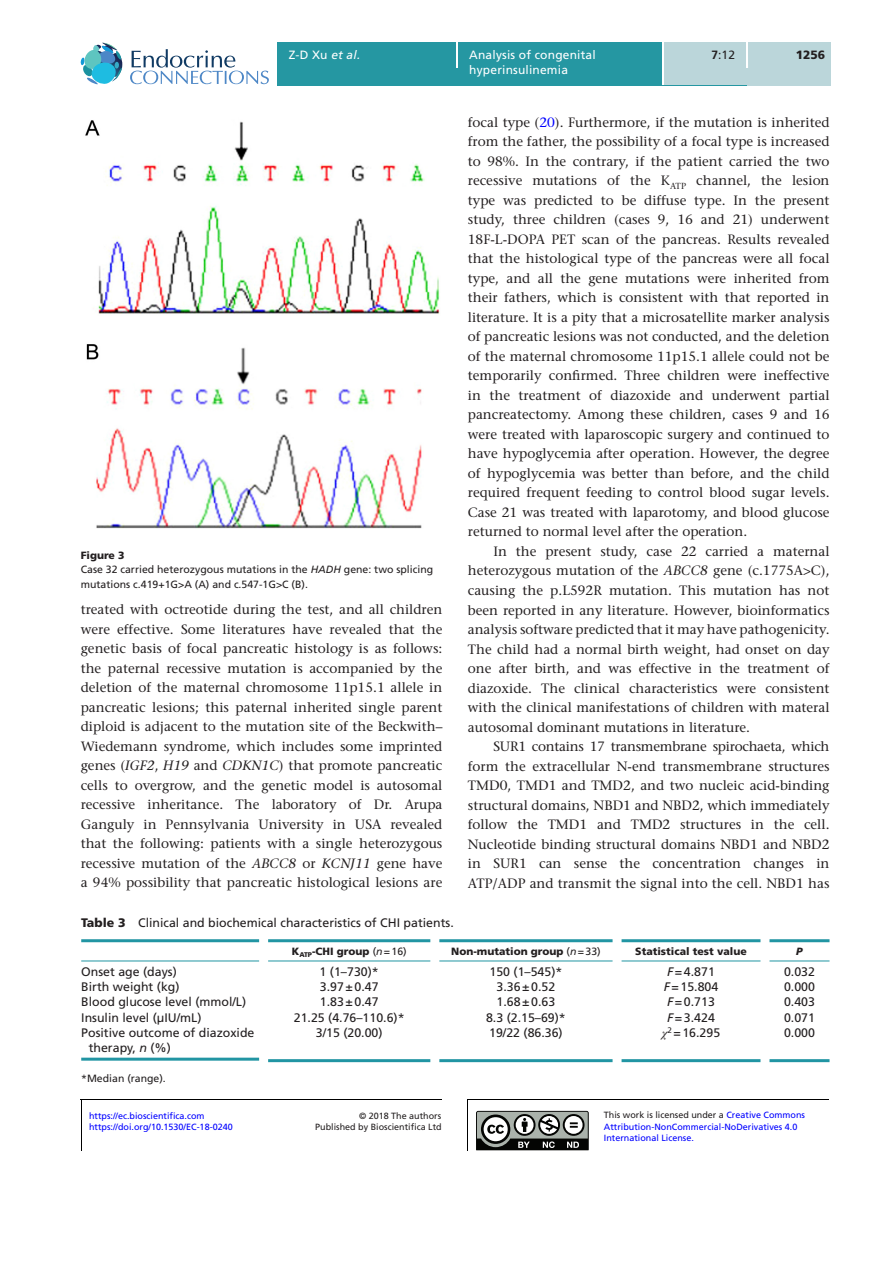
<style>
.page{position:relative;width:893px;height:1263px;background:#fff}
.page>*{position:absolute;margin:0;border:0;box-sizing:border-box;transform-origin:0 0}
.TXI{font:500 13.5px/19.5px "Stone Serif Std";color:#231f20;text-align:justify}
.TB{font:12.3px "Frutiger LT Std";color:#231f20}
.TB_Bot_Rule{font:12.3px/14.7px "Frutiger LT Std";color:#231f20}
.TC{font:12.3px "Frutiger LT Std";color:#231f20}
.t1{font:12px/14.7px "Frutiger LT Std";letter-spacing:.015em;color:#fff}
.t2{font:12px "Frutiger LT Std";color:#231f20}
.t3{font:900 12px "Frutiger LT Std";color:#231f20}
.FC{font:10.5px/14.7px "Frutiger LT Std";color:#231f20}
.TCH{font:900 10.5px "Frutiger LT Std";color:#231f20}
.TFN_F{font:10.5px "Frutiger LT Std";color:#231f20}
.FC-2{font:900 10.5px "Frutiger LT Std";color:#231f20}
.TCH-2{font:italic 900 10.5px "Frutiger LT Std";color:#231f20}
.t4{font:9px/11.2px "Frutiger LT Std";color:#00f}
.t5{font:9px/11.9px "Frutiger LT Std";color:#231f20;text-align:right}
.s1{font-style:italic}
.s2{font-weight:700}
.s3{color:#00f}
.s4{font-weight:900}
.s5{font-weight:400}
.s6{font-weight:400;font-style:italic}
.s7{font-family:"STIX General";font-style:italic}
.s8{color:#231f20}
</style>
<div class="page">
<div style="left:277px;top:51px;width:554px;height:34px;background:#2597a2"></div>
<div style="left:277px;top:43px;width:179px;height:8px;background:#2597a2"></div>
<hr style="left:456px;top:43px;width:2px;height:25px;background:#fff">
<div style="left:458px;top:43px;width:205px;height:42px;background:#2597a2"></div>
<hr style="left:663px;top:43px;width:1px;height:42px;background:#fff">
<div style="left:664px;top:43px;width:83px;height:42px;background:#bbd6da"></div>
<div style="left:747px;top:68px;width:84px;height:17px;background:#bbd6da"></div>
<div style="left:748px;top:43px;width:83px;height:25px;background:#bbd6da"></div>
<svg style="left:130px;top:49px;width:139px;height:35px"></svg>
<svg style="left:81px;top:43px;width:41px;height:41px"></svg>
<hr style="left:746px;top:43px;width:2px;height:25px;background:#fff">
<img style="left:85px;top:120px;width:355px;height:408px">
<hr style="left:81px;top:939px;width:178px;height:3px;background:#2195a3">
<hr style="left:81px;top:960px;width:178px;height:1px;background:#2195a3">
<hr style="left:268px;top:939px;width:162px;height:3px;background:#2195a3">
<hr style="left:268px;top:960px;width:162px;height:1px;background:#2195a3">
<hr style="left:439px;top:939px;width:174px;height:3px;background:#2195a3">
<hr style="left:439px;top:960px;width:174px;height:1px;background:#2195a3">
<hr style="left:622px;top:939px;width:138px;height:3px;background:#2195a3">
<hr style="left:622px;top:960px;width:138px;height:1px;background:#2195a3">
<hr style="left:769px;top:939px;width:60px;height:3px;background:#2195a3">
<hr style="left:769px;top:960px;width:60px;height:1px;background:#2195a3">
<hr style="left:81px;top:1058px;width:178px;height:3px;background:#2195a3">
<hr style="left:268px;top:1059px;width:162px;height:3px;background:#2195a3">
<hr style="left:439px;top:1059px;width:174px;height:3px;background:#2195a3">
<hr style="left:622px;top:1059px;width:138px;height:3px;background:#2195a3">
<hr style="left:769px;top:1059px;width:60px;height:3px;background:#2195a3">
<hr style="left:467px;top:1099px;width:1px;height:52px;background:#000">
<hr style="left:467px;top:1099px;width:362px;height:1px;background:#000">
<hr style="left:81px;top:1099px;width:1px;height:52px;background:#000">
<hr style="left:81px;top:1099px;width:361px;height:1px;background:#000">
<svg style="left:476px;top:1111px;width:113px;height:40px"></svg>
<p class="t1" style="left:289px;top:48px;width:73px">Z-D Xu <span class="s1">et al.</span></p>
<p class="t1" style="left:469px;top:48px;width:128px">Analysis of congenital hyperinsulinemia</p>
<p class="t2" style="left:712px;top:48px;width:25px"><span class="s2">7</span>:12</p>
<p class="t3" style="left:796px;top:48px;width:31px">1256</p>
<p class="FC-2" style="left:81px;top:549px;width:45px">Figure 3</p>
<p class="FC" style="left:81px;top:562px;width:354px">Case 32 carried heterozygous mutations in the <span class="s1">HADH</span> gene: two splicing mutations c.419+1G&gt;A (A) and c.547-1G&gt;C (B).</p>
<p class="TXI" style="left:81px;top:600px;width:363px">treated with octreotide during the test, and all children were effective. Some literatures have revealed that the genetic basis of focal pancreatic histology is as follows: the paternal recessive mutation is accompanied by the deletion of the maternal chromosome 11p15.1 allele in pancreatic lesions; this paternal inherited single parent diploid is adjacent to the mutation site of the Beckwith– Wiedemann syndrome, which includes some imprinted genes (<span class="s1">IGF2</span>, <span class="s1">H19</span> and <span class="s1">CDKN1C</span>) that promote pancreatic cells to overgrow, and the genetic model is autosomal recessive inheritance. The laboratory of Dr. Arupa Ganguly in Pennsylvania University in USA revealed that the following: patients with a single heterozygous recessive mutation of the <span class="s1">ABCC8</span> or <span class="s1">KCNJ11</span> gene have a 94% possibility that pancreatic histological lesions are</p>
<p class="TXI" style="left:468px;top:113px;width:363px">focal type (<span class="s3">20</span>). Furthermore, if the mutation is inherited from the father, the possibility of a focal type is increased to 98%. In the contrary, if the patient carried the two recessive mutations of the K<sub>ATP</sub> channel, the lesion type was predicted to be diffuse type. In the present study, three children (cases 9, 16 and 21) underwent 18F-L-DOPA PET scan of the pancreas. Results revealed that the histological type of the pancreas were all focal type, and all the gene mutations were inherited from their fathers, which is consistent with that reported in literature. It is a pity that a microsatellite marker analysis of pancreatic lesions was not conducted, and the deletion of the maternal chromosome 11p15.1 allele could not be temporarily confirmed. Three children were ineffective in the treatment of diazoxide and underwent partial pancreatectomy. Among these children, cases 9 and 16 were treated with laparoscopic surgery and continued to have hypoglycemia after operation. However, the degree of hypoglycemia was better than before, and the child required frequent feeding to control blood sugar levels.<br>Case 21 was treated with laparotomy, and blood glucose returned to normal level after the operation.</p>
<p class="TXI" style="left:468px;top:542px;width:363px;text-indent:26px">In the present study, case 22 carried a maternal heterozygous mutation of the <span class="s1">ABCC8</span> gene (c.1775A&gt;C), causing the p.L592R mutation. This mutation has not been reported in any literature. However, bioinformatics analysis software predicted that it may have pathogenicity.<br>The child had a normal birth weight, had onset on day one after birth, and was effective in the treatment of diazoxide. The clinical characteristics were consistent with the clinical manifestations of children with materal autosomal dominant mutations in literature.</p>
<p class="TXI" style="left:468px;top:737px;width:363px;text-indent:26px">SUR1 contains 17 transmembrane spirochaeta, which form the extracellular N-end transmembrane structures TMD0, TMD1 and TMD2, and two nucleic acid-binding structural domains, NBD1 and NBD2, which immediately follow the TMD1 and TMD2 structures in the cell.<br>Nucleotide binding structural domains NBD1 and NBD2 in SUR1 can sense the concentration changes in ATP/ADP and transmit the signal into the cell. NBD1 has</p>
<p class="TC" style="left:81px;top:916px;width:374px"><span class="s4">Table 3</span> Clinical and biochemical characteristics of CHI patients.</p>
<p class="TCH" style="left:292px;top:944px;width:116px">K<sub>ATP</sub>-CHI group <span class="s5">(</span><span class="s6">n</span><span class="s5">=16)</span></p>
<p class="TCH" style="left:451px;top:944px;width:151px">Non-mutation group <span class="s5">(</span><span class="s6">n</span><span class="s5">=33)</span></p>
<p class="TCH" style="left:635px;top:944px;width:113px">Statistical test value</p>
<p class="TCH-2" style="left:796px;top:945px;width:8px">P</p>
<p class="TB" style="left:81px;top:964px;width:97px">Onset age (days)</p>
<p class="TB" style="left:320px;top:964px;width:61px">1 (1–730)*</p>
<p class="TB" style="left:489px;top:964px;width:74px">150 (1–545)*</p>
<p class="TB" style="left:667px;top:964px;width:49px"><span class="s1">F</span>=4.871</p>
<p class="TB" style="left:784px;top:964px;width:32px">0.032</p>
<p class="TB" style="left:81px;top:980px;width:100px">Birth weight (kg)</p>
<p class="TB" style="left:320px;top:980px;width:60px">3.97±0.47</p>
<p class="TB" style="left:497px;top:980px;width:60px">3.36±0.52</p>
<p class="TB" style="left:664px;top:980px;width:56px"><span class="s1">F</span>=15.804</p>
<p class="TB" style="left:784px;top:980px;width:32px">0.000</p>
<p class="TB" style="left:81px;top:995px;width:167px">Blood glucose level (mmol/L)</p>
<p class="TB" style="left:320px;top:995px;width:60px">1.83±0.47</p>
<p class="TB" style="left:497px;top:995px;width:60px">1.68±0.63</p>
<p class="TB" style="left:667px;top:995px;width:49px"><span class="s1">F</span>=0.713</p>
<p class="TB" style="left:784px;top:995px;width:32px">0.403</p>
<p class="TB" style="left:81px;top:1010px;width:122px">Insulin level (µIU/mL)</p>
<p class="TB" style="left:294px;top:1010px;width:112px">21.25 (4.76–110.6)*</p>
<p class="TB" style="left:486px;top:1010px;width:81px">8.3 (2.15–69)*</p>
<p class="TB" style="left:667px;top:1010px;width:49px"><span class="s1">F</span>=3.424</p>
<p class="TB" style="left:784px;top:1010px;width:32px">0.071</p>
<p class="TB_Bot_Rule" style="left:89px;top:1025px;width:167px;text-indent:-8px">Positive outcome of diazoxide therapy, <span class="s1">n</span> (%)</p>
<p class="TB_Bot_Rule" style="left:316px;top:1025px;width:68px">3/15 (20.00)</p>
<p class="TB_Bot_Rule" style="left:489px;top:1025px;width:75px">19/22 (86.36)</p>
<p class="TB_Bot_Rule" style="left:662px;top:1025px;width:60px"><span class="s7">χ</span><sup>2</sup> =16.295</p>
<p class="TB_Bot_Rule" style="left:784px;top:1025px;width:32px">0.000</p>
<p class="TFN_F" style="left:81px;top:1072px;width:86px">*Median (range).</p>
<p class="t4" style="left:604px;top:1110px;width:203px"><span class="s8">This work is licensed under a</span> Creative Commons<br>Attribution-NonCommercial-NoDerivatives 4.0<br>International License.</p>
<p class="t4" style="left:89px;top:1110px;width:117px">https://ec.bioscientifica.com</p>
<p class="t5" style="left:315px;top:1109px;width:128px">© 2018 The authors<br>Published by Bioscientifica Ltd</p>
<p class="t4" style="left:89px;top:1121px;width:145px">https://doi.org/10.1530/EC-18-0240</p>
</div>
